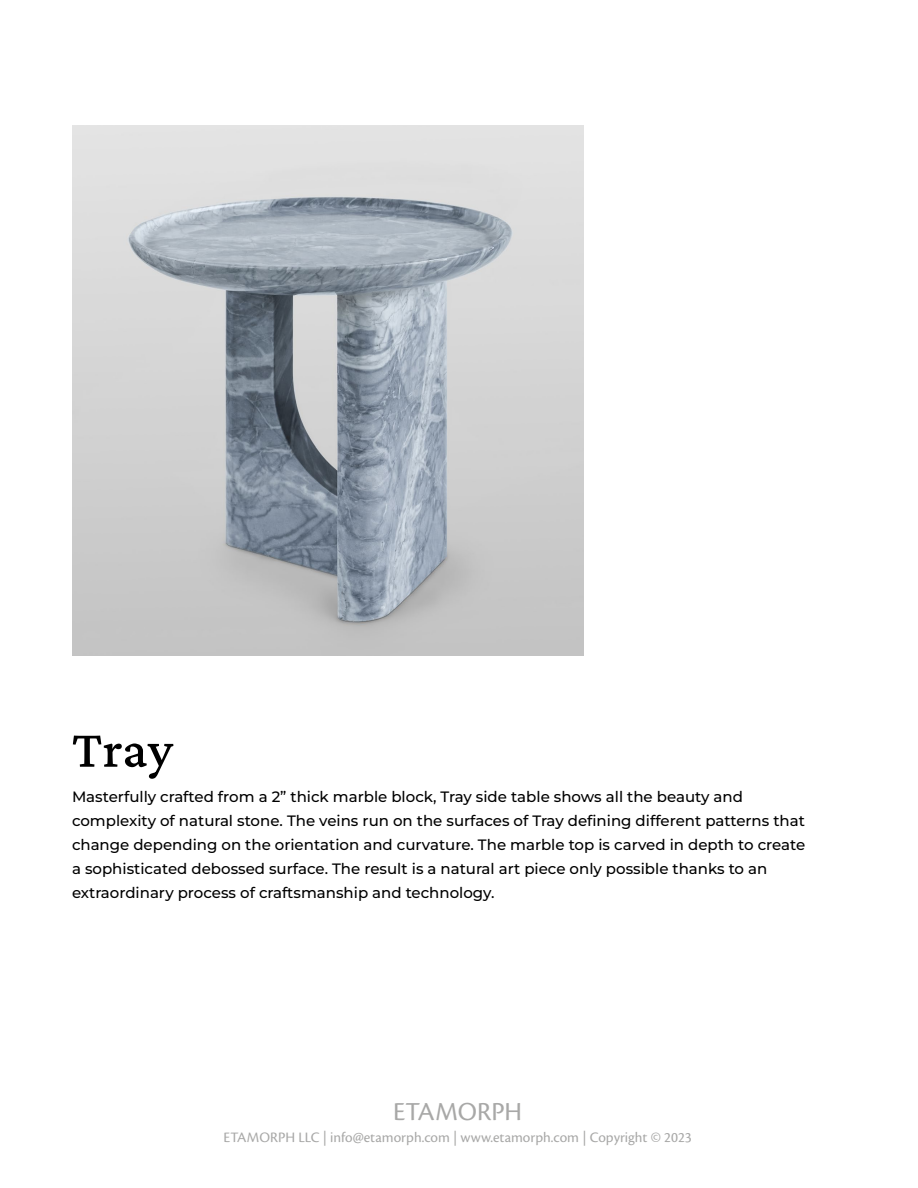
<style>
.page{position:relative;width:918px;height:1188px;background:#fff}
.page>*{position:absolute;margin:0;border:0;box-sizing:border-box;transform-origin:0 0}
.t1{font:500 54px "Crimson Pro";color:#000}
.t2{font:27px "Cronos Pro";letter-spacing:.005em;color:#a8a8a7}
.t3{font:500 15px/24px "Montserrat";color:#000}
.t4{font:15px "Cronos Pro";color:#a8a8a7}
</style>
<div class="page">
<img style="left:72px;top:126px;width:511px;height:530px">
<h1 class="t1" style="left:72px;top:715px;width:103px">Tray</h1>
<p class="t3" style="left:72px;top:784px;width:735px">Masterfully crafted from a 2” thick marble block, Tray side table shows all the beauty and complexity of natural stone. The veins run on the surfaces of Tray defining different patterns that change depending on the orientation and curvature. The marble top is carved in depth to create a sophisticated debossed surface. The result is a natural art piece only possible thanks to an extraordinary process of craftsmanship and technology.</p>
<h2 class="t2" style="left:393px;top:1096px;width:130px">ETAMORPH</h2>
<p class="t4" style="left:224px;top:1129px;width:470px">ETAMORPH LLC | info@etamorph.com | www.etamorph.com | Copyright © 2023</p>
</div>
